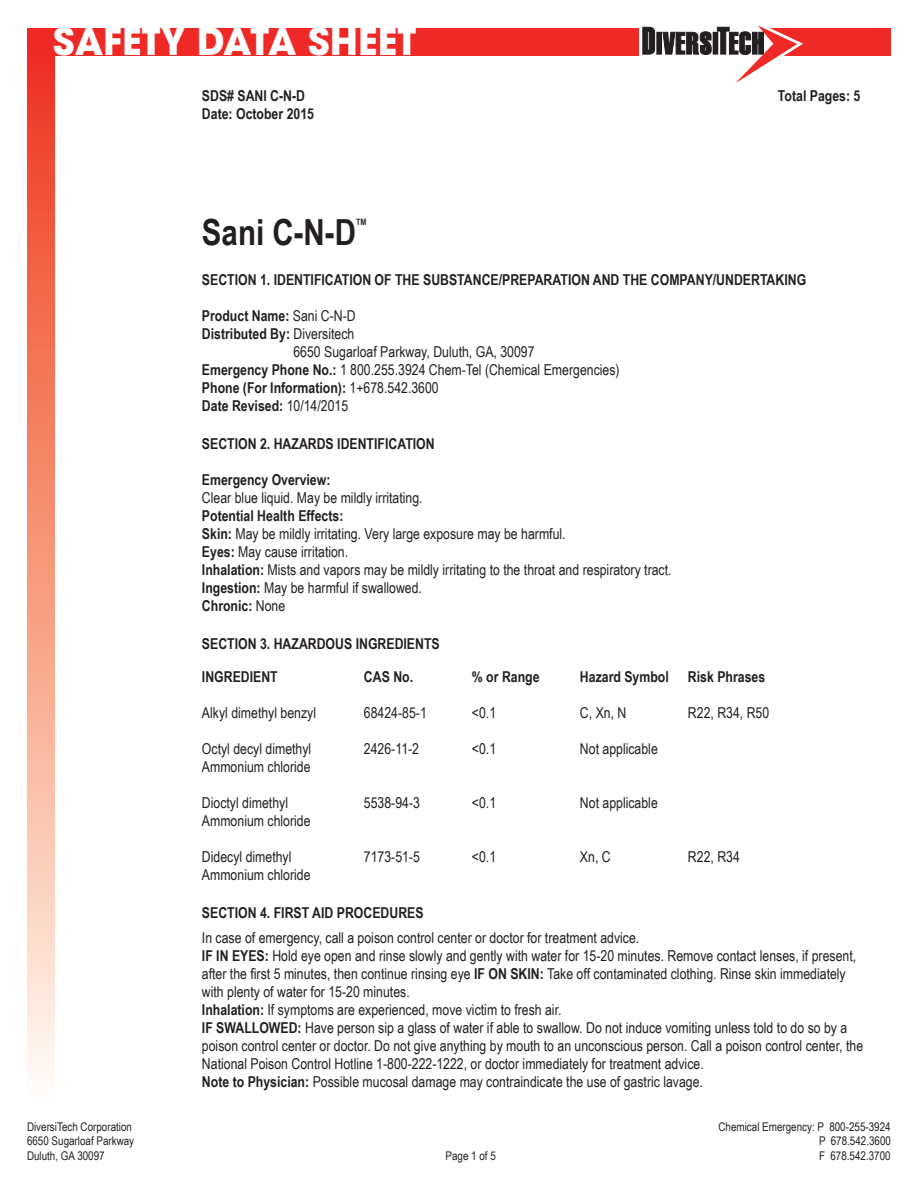
<style>
.page{position:relative;width:918px;height:1188px;background:#fff}
.page>*{position:absolute;margin:0;border:0;box-sizing:border-box;transform-origin:0 0}
.t1{font:700 37.5px "ITC Avant Garde Std";color:#fff}
.t2{font:700 36px "Arial Narrow";color:#231f20}
.t3{font:15px/18px "Arial Narrow";color:#231f20}
.t4{font:700 15px/32.4px "Arial Narrow";color:#231f20}
.t5{font:12px "Arial Narrow";color:#231f20}
.t6{font:700 8.7px "Arial Narrow";color:#231f20}
.s1{font-weight:400}
.s2{font-weight:700}
</style>
<div class="page">
<div style="left:27px;top:29px;width:864px;height:27px;background:#ee2926"></div>
<div style="left:27px;top:56px;width:27px;height:1048px;background:linear-gradient(to bottom,#ee3819,#fffdee)"></div>
<svg style="left:639px;top:25px;width:164px;height:58px"></svg>
<h1 class="t1" style="left:53px;top:16px;width:365px">SAFETY DATA SHEET</h1>
<p class="t4" style="left:202px;top:79px;width:105px">SDS# SANI C-N-D</p>
<p class="t4" style="left:778px;top:79px;width:84px">Total Pages: 5</p>
<p class="t4" style="left:202px;top:97px;width:114px">Date: October 2015</p>
<h2 class="t2" style="left:202px;top:205px;width:156px">Sani C-N-D</h2>
<p class="t6" style="left:356px;top:215px;width:12px">TM</p>
<p class="t4" style="left:202px;top:263px;width:606px">SECTION 1. IDENTIFICATION OF THE SUBSTANCE/PREPARATION AND THE COMPANY/UNDERTAKING</p>
<p class="t4" style="left:202px;top:299px;width:155px">Product Name: <span class="s1">Sani C-N-D</span></p>
<p class="t4" style="left:202px;top:317px;width:154px">Distributed By: <span class="s1">Diversitech</span></p>
<p class="t3" style="left:293px;top:342px;width:243px">6650 Sugarloaf Parkway, Duluth, GA, 30097</p>
<p class="t3" style="left:202px;top:360px;width:419px"><span class="s2">Emergency Phone No.:</span> 1 800.255.3924 Chem-Tel (Chemical Emergencies)</p>
<p class="t4" style="left:202px;top:371px;width:238px">Phone (For Information): <span class="s1">1+678.542.3600</span></p>
<p class="t4" style="left:202px;top:389px;width:148px">Date Revised: <span class="s1">10/14/2015</span></p>
<p class="t4" style="left:202px;top:427px;width:234px">SECTION 2. HAZARDS IDENTIFICATION</p>
<p class="t4" style="left:202px;top:463px;width:130px">Emergency Overview:</p>
<p class="t3" style="left:202px;top:488px;width:222px">Clear blue liquid. May be mildly irritating.</p>
<p class="t3" style="left:202px;top:506px;width:471px"><span class="s2">Potential Health Effects:<br>Skin:</span> May be mildly irritating. Very large exposure may be harmful.<br><span class="s2">Eyes:</span> May cause irritation.<br><span class="s2">Inhalation:</span> Mists and vapors may be mildly irritating to the throat and respiratory tract.<br><span class="s2">Ingestion:</span> May be harmful if swallowed.<br><span class="s2">Chronic:</span> None</p>
<p class="t4" style="left:202px;top:627px;width:239px">SECTION 3. HAZARDOUS INGREDIENTS<br>INGREDIENT</p>
<p class="t4" style="left:364px;top:660px;width:51px">CAS No.</p>
<p class="t4" style="left:472px;top:660px;width:69px">% or Range</p>
<p class="t4" style="left:580px;top:660px;width:90px">Hazard Symbol</p>
<p class="t4" style="left:688px;top:660px;width:79px">Risk Phrases</p>
<p class="t3" style="left:202px;top:703px;width:116px">Alkyl dimethyl benzyl</p>
<p class="t3" style="left:364px;top:703px;width:64px">68424-85-1</p>
<p class="t3" style="left:472px;top:703px;width:26px">&lt;0.1</p>
<p class="t3" style="left:580px;top:703px;width:48px">C, Xn, N</p>
<p class="t3" style="left:688px;top:703px;width:83px">R22, R34, R50</p>
<p class="t3" style="left:202px;top:739px;width:111px">Octyl decyl dimethyl</p>
<p class="t3" style="left:364px;top:739px;width:57px">2426-11-2</p>
<p class="t3" style="left:472px;top:739px;width:26px">&lt;0.1</p>
<p class="t3" style="left:580px;top:739px;width:79px">Not applicable</p>
<p class="t3" style="left:202px;top:757px;width:110px">Ammonium chloride</p>
<p class="t3" style="left:202px;top:793px;width:88px">Dioctyl dimethyl</p>
<p class="t3" style="left:364px;top:793px;width:58px">5538-94-3</p>
<p class="t3" style="left:472px;top:793px;width:26px">&lt;0.1</p>
<p class="t3" style="left:580px;top:793px;width:79px">Not applicable</p>
<p class="t3" style="left:202px;top:811px;width:110px">Ammonium chloride</p>
<p class="t3" style="left:202px;top:847px;width:91px">Didecyl dimethyl</p>
<p class="t3" style="left:364px;top:847px;width:58px">7173-51-5</p>
<p class="t3" style="left:472px;top:847px;width:26px">&lt;0.1</p>
<p class="t3" style="left:580px;top:847px;width:32px">Xn, C</p>
<p class="t3" style="left:688px;top:847px;width:53px">R22, R34</p>
<p class="t3" style="left:202px;top:865px;width:110px">Ammonium chloride</p>
<p class="t4" style="left:202px;top:896px;width:223px">SECTION 4. FIRST AID PROCEDURES</p>
<p class="t3" style="left:202px;top:928px;width:663px">In case of emergency, call a poison control center or doctor for treatment advice.<br><span class="s2">IF IN EYES:</span> Hold eye open and rinse slowly and gently with water for 15-20 minutes. Remove contact lenses, if present, after the first 5 minutes, then continue rinsing eye <span class="s2">IF ON SKIN:</span> Take off contaminated clothing. Rinse skin immediately with plenty of water for 15-20 minutes.<br><span class="s2">Inhalation:</span> If symptoms are experienced, move victim to fresh air.<br><span class="s2">IF SWALLOWED:</span> Have person sip a glass of water if able to swallow. Do not induce vomiting unless told to do so by a poison control center or doctor. Do not give anything by mouth to an unconscious person. Call a poison control center, the National Poison Control Hotline 1-800-222-1222, or doctor immediately for treatment advice.<br><span class="s2">Note to Physician:</span> Possible mucosal damage may contraindicate the use of gastric lavage.</p>
<p class="t5" style="left:27px;top:1118px;width:106px">DiversiTech Corporation</p>
<p class="t5" style="left:719px;top:1118px;width:174px">Chemical Emergency: P 800-255-3924</p>
<p class="t5" style="left:27px;top:1132px;width:109px">6650 Sugarloaf Parkway</p>
<p class="t5" style="left:819px;top:1132px;width:73px">P 678.542.3600</p>
<p class="t5" style="left:27px;top:1147px;width:79px">Duluth, GA 30097</p>
<p class="t5" style="left:446px;top:1147px;width:52px">Page 1 of 5</p>
<p class="t5" style="left:819px;top:1147px;width:73px">F 678.542.3700</p>
</div>
